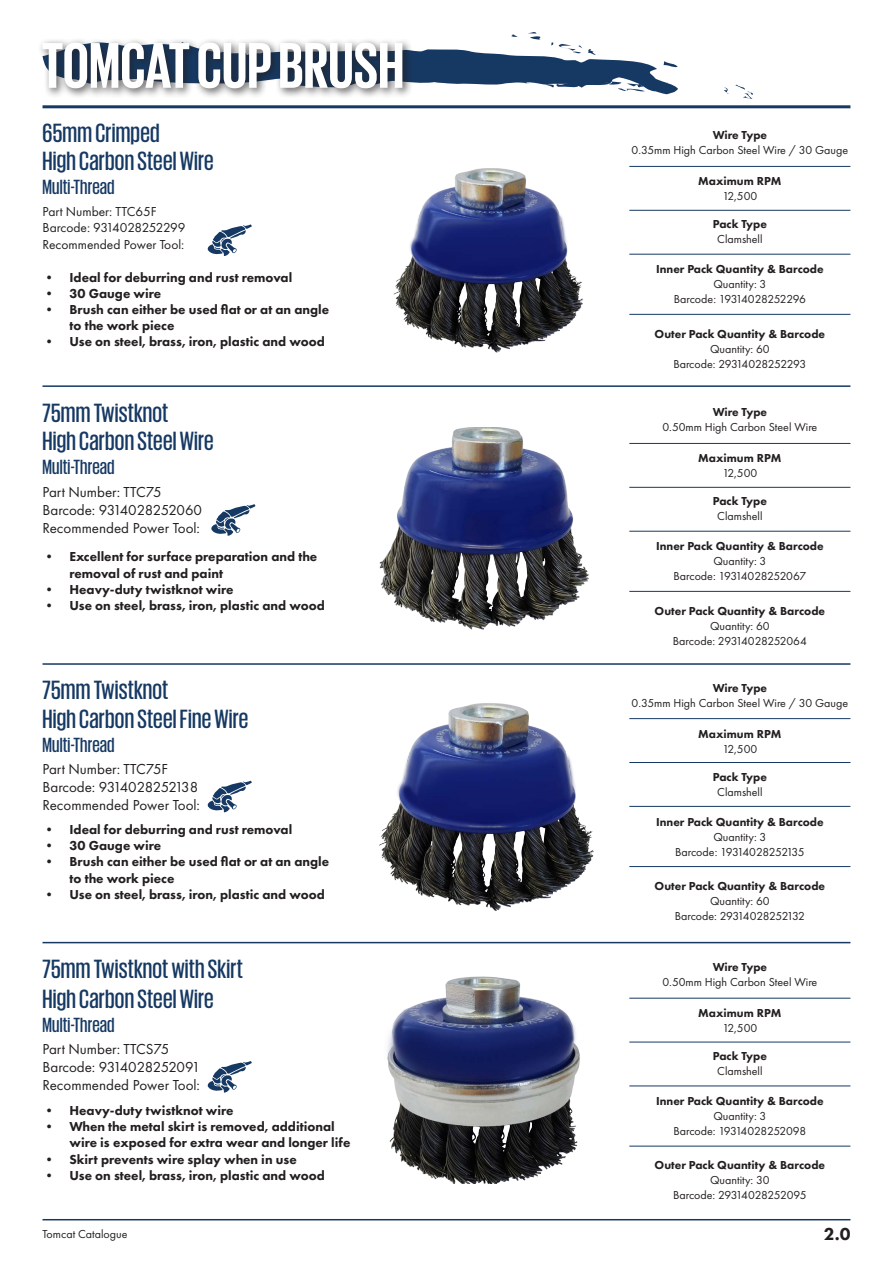
<style>
.page{position:relative;width:893px;height:1263px;background:#fff}
.page>*{position:absolute;margin:0;border:0;box-sizing:border-box;transform-origin:0 0}
.t1{font:500 27px/28.5px "Giorgio Sans";letter-spacing:.01em;color:#163963}
.t2{font:500 21px "Giorgio Sans";letter-spacing:.005em;color:#163963}
.t3{font:800 18px "Futura PT";color:#231f20}
.t4{font:15px/18px "Futura PT";color:#231f20}
.t5{font:800 13.5px/16.2px "Futura PT";color:#231f20}
.t6{font:13.5px/16.2px "Futura PT";color:#231f20}
.t7{font:12px/15px "Futura PT";color:#231f20;text-align:center}
.t8{font:800 12px "Futura PT";color:#231f20}
</style>
<div class="page">
<svg style="left:724px;top:85px;width:29px;height:14px"></svg>
<div style="left:38px;top:38px;width:376px;height:61px;background:#fbfbfb"></div>
<svg style="left:43px;top:32px;width:635px;height:63px"></svg>
<hr style="left:43px;top:105px;width:807px;height:3px;background:#163963">
<hr style="left:43px;top:663px;width:807px;height:2px;background:#163963">
<hr style="left:43px;top:385px;width:807px;height:2px;background:#163963">
<hr style="left:43px;top:1219px;width:807px;height:1px;background:#163963">
<hr style="left:629px;top:166px;width:221px;height:1px;background:#163963">
<svg style="left:207px;top:224px;width:45px;height:32px"></svg>
<hr style="left:43px;top:942px;width:807px;height:1px;background:#163963">
<hr style="left:629px;top:210px;width:221px;height:1px;background:#163963">
<hr style="left:629px;top:254px;width:221px;height:1px;background:#163963">
<hr style="left:629px;top:314px;width:221px;height:1px;background:#163963">
<svg style="left:211px;top:504px;width:45px;height:32px"></svg>
<hr style="left:629px;top:443px;width:221px;height:1px;background:#163963">
<hr style="left:629px;top:487px;width:221px;height:1px;background:#163963">
<hr style="left:629px;top:531px;width:221px;height:1px;background:#163963">
<hr style="left:629px;top:591px;width:221px;height:1px;background:#163963">
<hr style="left:629px;top:718px;width:221px;height:1px;background:#163963">
<hr style="left:629px;top:762px;width:221px;height:1px;background:#163963">
<hr style="left:629px;top:806px;width:221px;height:1px;background:#163963">
<hr style="left:629px;top:866px;width:221px;height:1px;background:#163963">
<hr style="left:629px;top:998px;width:221px;height:1px;background:#163963">
<hr style="left:629px;top:1042px;width:221px;height:1px;background:#163963">
<hr style="left:629px;top:1085px;width:221px;height:1px;background:#163963">
<hr style="left:629px;top:1146px;width:221px;height:1px;background:#163963">
<svg style="left:207px;top:780px;width:45px;height:32px"></svg>
<svg style="left:207px;top:1061px;width:45px;height:32px"></svg>
<img style="left:379px;top:427px;width:210px;height:203px">
<img style="left:379px;top:703px;width:215px;height:208px">
<img style="left:387px;top:976px;width:193px;height:208px">
<img style="left:393px;top:168px;width:190px;height:185px">
<h1 class="t1" style="left:43px;top:118px;width:173px">65mm Crimped<br>High Carbon Steel Wire</h1>
<h2 class="t2" style="left:43px;top:177px;width:74px">Multi-Thread</h2>
<p class="t6" style="left:43px;top:203px;width:144px">Part Number: TTC65F<br>Barcode: 9314028252299<br>Recommended Power Tool:</p>
<p class="t5" style="left:43px;top:269px;width:251px">• Ideal for deburring and rust removal</p>
<p class="t5" style="left:43px;top:285px;width:120px">• 30 Gauge wire</p>
<p class="t5" style="left:70px;top:301px;width:261px;text-indent:-27px">• Brush can either be used flat or at an angle to the work piece</p>
<p class="t5" style="left:43px;top:334px;width:284px">• Use on steel, brass, iron, plastic and wood</p>
<h1 class="t1" style="left:43px;top:398px;width:173px">75mm Twistknot<br>High Carbon Steel Wire</h1>
<h2 class="t2" style="left:43px;top:457px;width:74px">Multi-Thread</h2>
<p class="t4" style="left:43px;top:483px;width:161px">Part Number: TTC75<br>Barcode: 9314028252060<br>Recommended Power Tool:</p>
<p class="t5" style="left:70px;top:548px;width:249px;text-indent:-27px">• Excellent for surface preparation and the removal of rust and paint</p>
<p class="t5" style="left:43px;top:581px;width:192px">• Heavy-duty twistknot wire</p>
<p class="t5" style="left:43px;top:597px;width:284px">• Use on steel, brass, iron, plastic and wood</p>
<h1 class="t1" style="left:43px;top:675px;width:207px">75mm Twistknot<br>High Carbon Steel Fine Wire</h1>
<h2 class="t2" style="left:43px;top:734px;width:74px">Multi-Thread</h2>
<p class="t4" style="left:43px;top:759px;width:159px">Part Number: TTC75F<br>Barcode: 9314028252138<br>Recommended Power Tool:</p>
<p class="t5" style="left:43px;top:821px;width:251px">• Ideal for deburring and rust removal</p>
<p class="t5" style="left:43px;top:837px;width:120px">• 30 Gauge wire</p>
<p class="t5" style="left:70px;top:854px;width:261px;text-indent:-27px">• Brush can either be used flat or at an angle to the work piece</p>
<p class="t5" style="left:43px;top:886px;width:284px">• Use on steel, brass, iron, plastic and wood</p>
<h1 class="t1" style="left:43px;top:953px;width:202px;line-height:30px">75mm Twistknot with Skirt<br>High Carbon Steel Wire</h1>
<h2 class="t2" style="left:43px;top:1015px;width:74px">Multi-Thread</h2>
<p class="t4" style="left:43px;top:1040px;width:159px">Part Number: TTCS75<br>Barcode: 9314028252091<br>Recommended Power Tool:</p>
<p class="t5" style="left:43px;top:1102px;width:192px">• Heavy-duty twistknot wire</p>
<p class="t5" style="left:70px;top:1118px;width:282px;text-indent:-27px">• When the metal skirt is removed, additional wire is exposed for extra wear and longer life</p>
<p class="t5" style="left:43px;top:1151px;width:256px">• Skirt prevents wire splay when in use</p>
<p class="t5" style="left:43px;top:1167px;width:284px">• Use on steel, brass, iron, plastic and wood</p>
<p class="t8" style="left:713px;top:128px;width:56px">Wire Type</p>
<p class="t7" style="left:632px;top:143px;width:218px">0.35mm High Carbon Steel Wire / 30 Gauge</p>
<p class="t8" style="left:698px;top:174px;width:85px">Maximum RPM</p>
<p class="t7" style="left:722px;top:189px;width:37px">12,500</p>
<p class="t8" style="left:713px;top:217px;width:56px">Pack Type</p>
<p class="t7" style="left:717px;top:232px;width:47px">Clamshell</p>
<p class="t8" style="left:656px;top:262px;width:169px">Inner Pack Quantity &amp; Barcode</p>
<p class="t7" style="left:674px;top:277px;width:134px">Quantity: 3<br>Barcode: 19314028252296</p>
<p class="t8" style="left:655px;top:326px;width:172px">Outer Pack Quantity &amp; Barcode</p>
<p class="t7" style="left:673px;top:341px;width:135px">Quantity: 60<br>Barcode: 29314028252293</p>
<p class="t8" style="left:713px;top:405px;width:56px">Wire Type</p>
<p class="t7" style="left:662px;top:420px;width:156px">0.50mm High Carbon Steel Wire</p>
<p class="t8" style="left:698px;top:451px;width:85px">Maximum RPM</p>
<p class="t7" style="left:722px;top:466px;width:37px">12,500</p>
<p class="t8" style="left:713px;top:494px;width:56px">Pack Type</p>
<p class="t7" style="left:717px;top:509px;width:47px">Clamshell</p>
<p class="t8" style="left:656px;top:539px;width:169px">Inner Pack Quantity &amp; Barcode</p>
<p class="t7" style="left:673px;top:554px;width:134px">Quantity: 3<br>Barcode: 19314028252067</p>
<p class="t8" style="left:655px;top:603px;width:172px">Outer Pack Quantity &amp; Barcode</p>
<p class="t7" style="left:673px;top:618px;width:136px">Quantity: 60<br>Barcode: 29314028252064</p>
<p class="t8" style="left:713px;top:680px;width:56px">Wire Type</p>
<p class="t7" style="left:632px;top:695px;width:218px">0.35mm High Carbon Steel Wire / 30 Gauge</p>
<p class="t8" style="left:698px;top:726px;width:85px">Maximum RPM</p>
<p class="t7" style="left:722px;top:741px;width:37px">12,500</p>
<p class="t8" style="left:713px;top:769px;width:56px">Pack Type</p>
<p class="t7" style="left:717px;top:784px;width:47px">Clamshell</p>
<p class="t8" style="left:656px;top:814px;width:169px">Inner Pack Quantity &amp; Barcode</p>
<p class="t7" style="left:675px;top:829px;width:131px">Quantity: 3<br>Barcode: 19314028252135</p>
<p class="t8" style="left:655px;top:878px;width:172px">Outer Pack Quantity &amp; Barcode</p>
<p class="t7" style="left:675px;top:893px;width:132px">Quantity: 60<br>Barcode: 29314028252132</p>
<p class="t8" style="left:713px;top:960px;width:56px">Wire Type</p>
<p class="t7" style="left:662px;top:975px;width:156px">0.50mm High Carbon Steel Wire</p>
<p class="t8" style="left:698px;top:1006px;width:85px">Maximum RPM</p>
<p class="t7" style="left:722px;top:1021px;width:37px">12,500</p>
<p class="t8" style="left:713px;top:1048px;width:56px">Pack Type</p>
<p class="t7" style="left:717px;top:1063px;width:47px">Clamshell</p>
<p class="t8" style="left:656px;top:1094px;width:169px">Inner Pack Quantity &amp; Barcode</p>
<p class="t7" style="left:673px;top:1109px;width:135px">Quantity: 3<br>Barcode: 19314028252098</p>
<p class="t8" style="left:655px;top:1158px;width:172px">Outer Pack Quantity &amp; Barcode</p>
<p class="t7" style="left:673px;top:1173px;width:135px">Quantity: 30<br>Barcode: 29314028252095</p>
<p class="t7" style="left:43px;top:1226px;width:86px">Tomcat Catalogue</p>
<h3 class="t3" style="left:824px;top:1223px;width:28px">2.0</h3>
</div>
